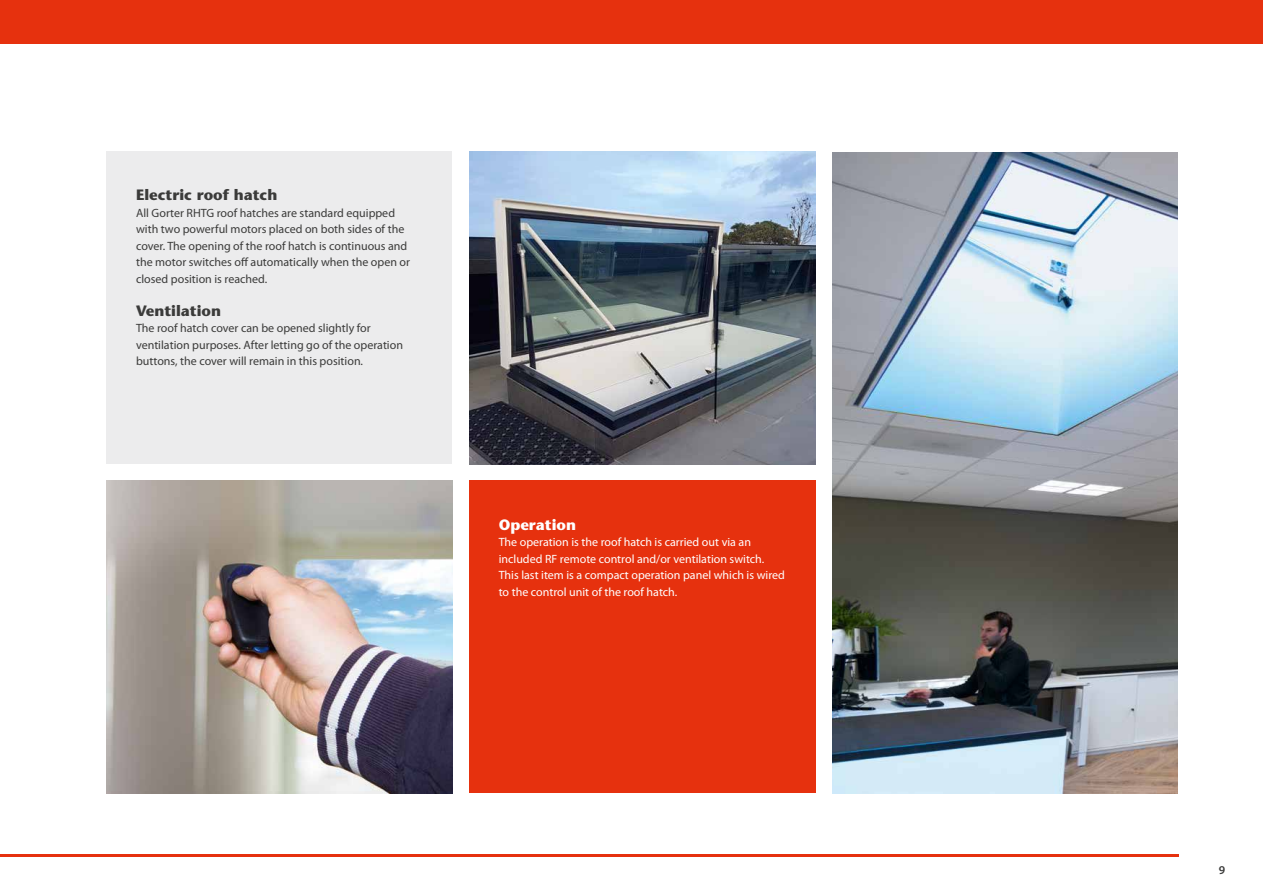
<style>
.page{position:relative;width:1263px;height:893px;background:#fff}
.page>*{position:absolute;margin:0;border:0;box-sizing:border-box;transform-origin:0 0}
.t1{font:700 15px "Stone Sans Std";color:#3b3b3a}
.t2{font:700 15px "Stone Sans Std";color:#fff}
.t3{font:12px/16.5px "Myriad Pro";color:#3b3b3a}
.t4{font:12px/16.5px "Myriad Pro";color:#fff}
.t5{font:600 12px "Myriad Pro";color:#3b3b3a}
</style>
<div class="page">
<hr style="left:0;top:854px;width:1178px;height:3px;background:#e6310e">
<div style="left:0;top:0;width:1263px;height:44px;background:#e6310e"></div>
<img style="left:469px;top:151px;width:346px;height:313px">
<img style="left:106px;top:480px;width:346px;height:313px">
<img style="left:832px;top:152px;width:346px;height:641px">
<div style="left:106px;top:151px;width:346px;height:313px;background:#ececed"></div>
<div style="left:469px;top:480px;width:346px;height:313px;background:#e6310e"></div>
<p class="t1" style="left:136px;top:186px;width:143px">Electric roof hatch</p>
<p class="t3" style="left:136px;top:204px;width:275px">All Gorter RHTG roof hatches are standard equipped with two powerful motors placed on both sides of the cover. The opening of the roof hatch is continuous and the motor switches off automatically when the open or closed position is reached.</p>
<p class="t1" style="left:136px;top:301px;width:86px">Ventilation</p>
<p class="t3" style="left:136px;top:320px;width:268px">The roof hatch cover can be opened slightly for ventilation purposes. After letting go of the operation buttons, the cover will remain in this position.</p>
<p class="t2" style="left:499px;top:516px;width:79px">Operation</p>
<p class="t4" style="left:499px;top:534px;width:288px">The operation is the roof hatch is carried out via an included RF remote control and/or ventilation switch.<br>This last item is a compact operation panel which is wired to the control unit of the roof hatch.</p>
<p class="t5" style="left:1219px;top:863px;width:8px">9</p>
</div>
